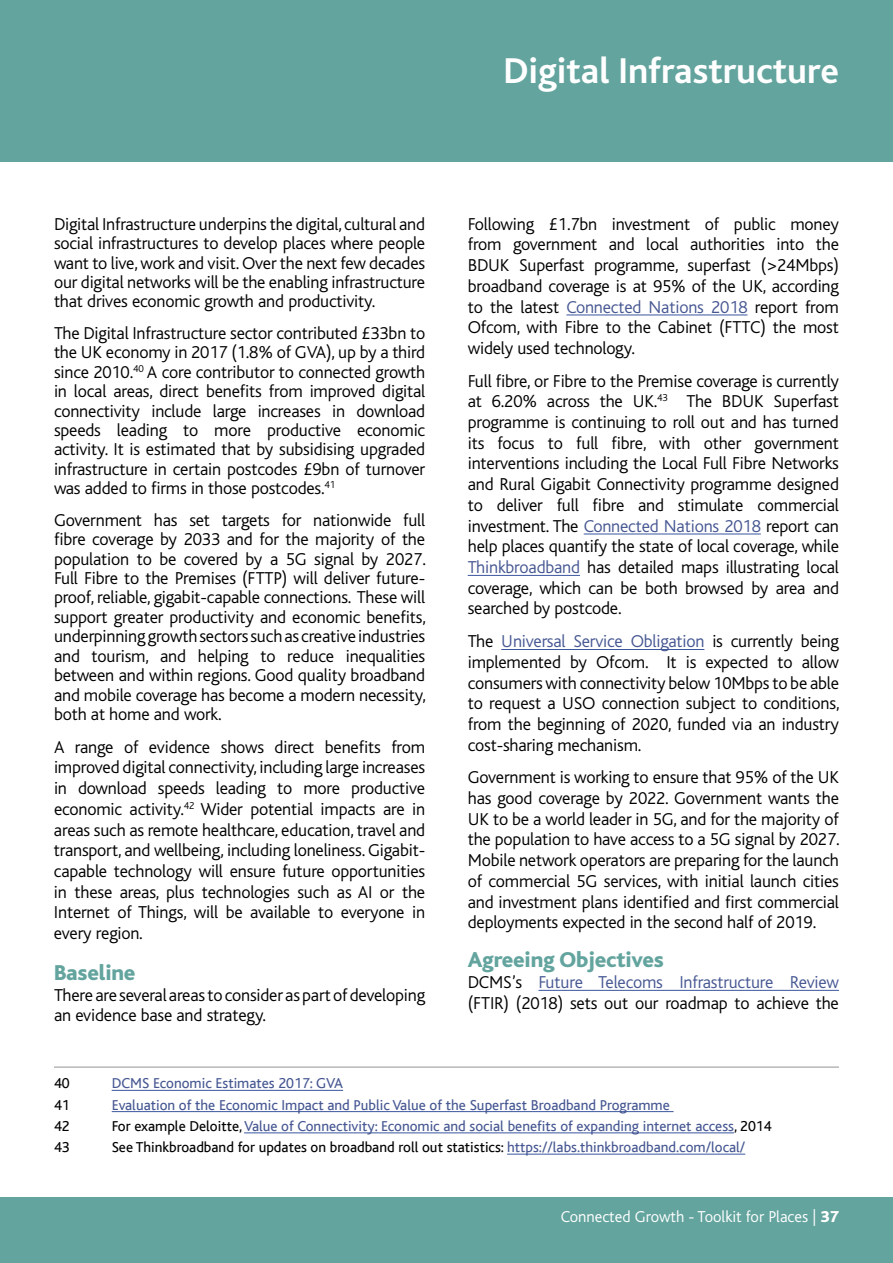
<style>
.page{position:relative;width:893px;height:1263px;background:#fff}
.page>*{position:absolute;margin:0;border:0;box-sizing:border-box;transform-origin:0 0}
.t1{font:700 37.5px "Bliss";color:#fff}
.t2{font:800 22.5px "Bliss";letter-spacing:-.01em;color:#63a49e}
.t3{font:300 18px/20.7px "Bliss";letter-spacing:-.01em;color:#000;text-align:justify}
.t4{font:300 16.5px "Bliss";color:#fff}
.t5{font:15px "Bliss";color:#465792}
.t6{font:15px "Bliss";color:#000}
.s1{color:#465792}
.s2{color:#000}
.s3{font-weight:800}
</style>
<div class="page">
<div style="left:0;top:1197px;width:893px;height:66px;background:#63a49e"></div>
<div style="left:0;top:0;width:893px;height:162px;background:#63a49e"></div>
<hr style="left:54px;top:1067px;width:785px;height:1px;background:#939393">
<hr style="left:112px;top:1090px;width:231px;height:1px;background:#3b569f">
<hr style="left:112px;top:1111px;width:562px;height:1px;background:#3b569f">
<hr style="left:244px;top:1132px;width:490px;height:1px;background:#3b569f">
<hr style="left:507px;top:1154px;width:238px;height:1px;background:#3b569f">
<hr style="left:566px;top:315px;width:181px;height:1px;background:#3b569f">
<hr style="left:584px;top:534px;width:177px;height:1px;background:#3b569f">
<hr style="left:468px;top:575px;width:112px;height:1px;background:#3b569f">
<hr style="left:501px;top:649px;width:203px;height:1px;background:#3b569f">
<hr style="left:538px;top:990px;width:301px;height:1px;background:#3b569f">
<h1 class="t1" style="left:503px;top:51px;width:337px">Digital Infrastructure</h1>
<p class="t3" style="left:54px;top:214px;width:373px;line-height:19.4px">Digital Infrastructure underpins the digital, cultural and social infrastructures to develop places where people want to live, work and visit. Over the next few decades our digital networks will be the enabling infrastructure that drives economic growth and productivity.</p>
<p class="t3" style="left:54px;top:324px;width:373px;line-height:19.4px">The Digital Infrastructure sector contributed £33bn to the UK economy in 2017 (1.8% of GVA), up by a third since 2010.<sup>40</sup> A core contributor to connected growth in local areas, direct benefits from improved digital connectivity include large increases in download speeds leading to more productive economic activity. It is estimated that by subsidising upgraded infrastructure in certain postcodes £9bn of turnover was added to firms in those postcodes.<sup>41</sup></p>
<p class="t3" style="left:54px;top:510px;width:373px;line-height:19.4px">Government has set targets for nationwide full fibre coverage by 2033 and for the majority of the population to be covered by a 5G signal by 2027.<br>Full Fibre to the Premises (FTTP) will deliver future&shy;proof, reliable, gigabit-capable connections. These will support greater productivity and economic benefits, underpinning growth sectors such as creative industries and tourism, and helping to reduce inequalities between and within regions. Good quality broadband and mobile coverage has become a modern necessity, both at home and work.</p>
<p class="t3" style="left:54px;top:737px;width:373px">A range of evidence shows direct benefits from improved digital connectivity, including large increases in download speeds leading to more productive economic activity.<sup>42</sup> Wider potential impacts are in areas such as remote healthcare, education, travel and transport, and wellbeing, including loneliness. Gigabit&shy;capable technology will ensure future opportunities in these areas, plus technologies such as AI or the Internet of Things, will be available to everyone in every region.</p>
<p class="t2" style="left:54px;top:961px;width:83px">Baseline</p>
<p class="t3" style="left:54px;top:985px;width:373px">There are several areas to consider as part of developing an evidence base and strategy.</p>
<p class="t3" style="left:468px;top:214px;width:373px">Following £1.7bn investment of public money from government and local authorities into the BDUK Superfast programme, superfast (&gt;24Mbps) broadband coverage is at 95% of the UK, according to the latest <span class="s1">Connected Nations 2018</span> report from Ofcom, with Fibre to the Cabinet (FTTC) the most widely used technology.</p>
<p class="t3" style="left:468px;top:371px;width:373px">Full fibre, or Fibre to the Premise coverage is currently at 6.20% across the UK.<sup>43</sup> The BDUK Superfast programme is continuing to roll out and has turned its focus to full fibre, with other government interventions including the Local Full Fibre Networks and Rural Gigabit Connectivity programme designed to deliver full fibre and stimulate commercial investment. The <span class="s1">Connected Nations 2018</span> report can help places quantify the state of local coverage, while <span class="s1">Thinkbroadband</span> has detailed maps illustrating local coverage, which can be both browsed by area and searched by postcode.</p>
<p class="t3" style="left:468px;top:631px;width:373px">The <span class="s1">Universal Service Obligation</span> is currently being implemented by Ofcom. It is expected to allow consumers with connectivity below 10Mbps to be able to request a USO connection subject to conditions, from the beginning of 2020, funded via an industry cost-sharing mechanism.</p>
<p class="t3" style="left:468px;top:767px;width:373px">Government is working to ensure that 95% of the UK has good coverage by 2022. Government wants the UK to be a world leader in 5G, and for the majority of the population to have access to a 5G signal by 2027.<br>Mobile network operators are preparing for the launch of commercial 5G services, with initial launch cities and investment plans identified and first commercial deployments expected in the second half of 2019.</p>
<p class="t2" style="left:468px;top:948px;width:198px">Agreeing Objectives</p>
<p class="t3" style="left:468px;top:972px;width:373px">DCMS’s <span class="s1">Future Telecoms Infrastructure Review </span>(FTIR) (2018) sets out our roadmap to achieve the</p>
<p class="t6" style="left:54px;top:1075px;width:17px">40</p>
<p class="t5" style="left:112px;top:1075px;width:233px">DCMS Economic Estimates 2017: GVA</p>
<p class="t6" style="left:54px;top:1097px;width:17px">41</p>
<p class="t5" style="left:112px;top:1097px;width:560px">Evaluation of the Economic Impact and Public Value of the Superfast Broadband Programme</p>
<p class="t6" style="left:54px;top:1118px;width:17px">42</p>
<p class="t5" style="left:112px;top:1118px;width:661px"><span class="s2">For example Deloitte,</span> Value of Connectivity: Economic and social benefits of expanding internet access<span class="s2">, 2014</span></p>
<p class="t6" style="left:54px;top:1139px;width:17px">43</p>
<p class="t6" style="left:112px;top:1139px;width:635px">See Thinkbroadband for updates on broadband roll out statistics: <span class="s1">https://labs.thinkbroadband.com/local/</span></p>
<p class="t4" style="left:561px;top:1207px;width:280px">Connected Growth - Toolkit for Places | <span class="s3">37</span></p>
</div>
